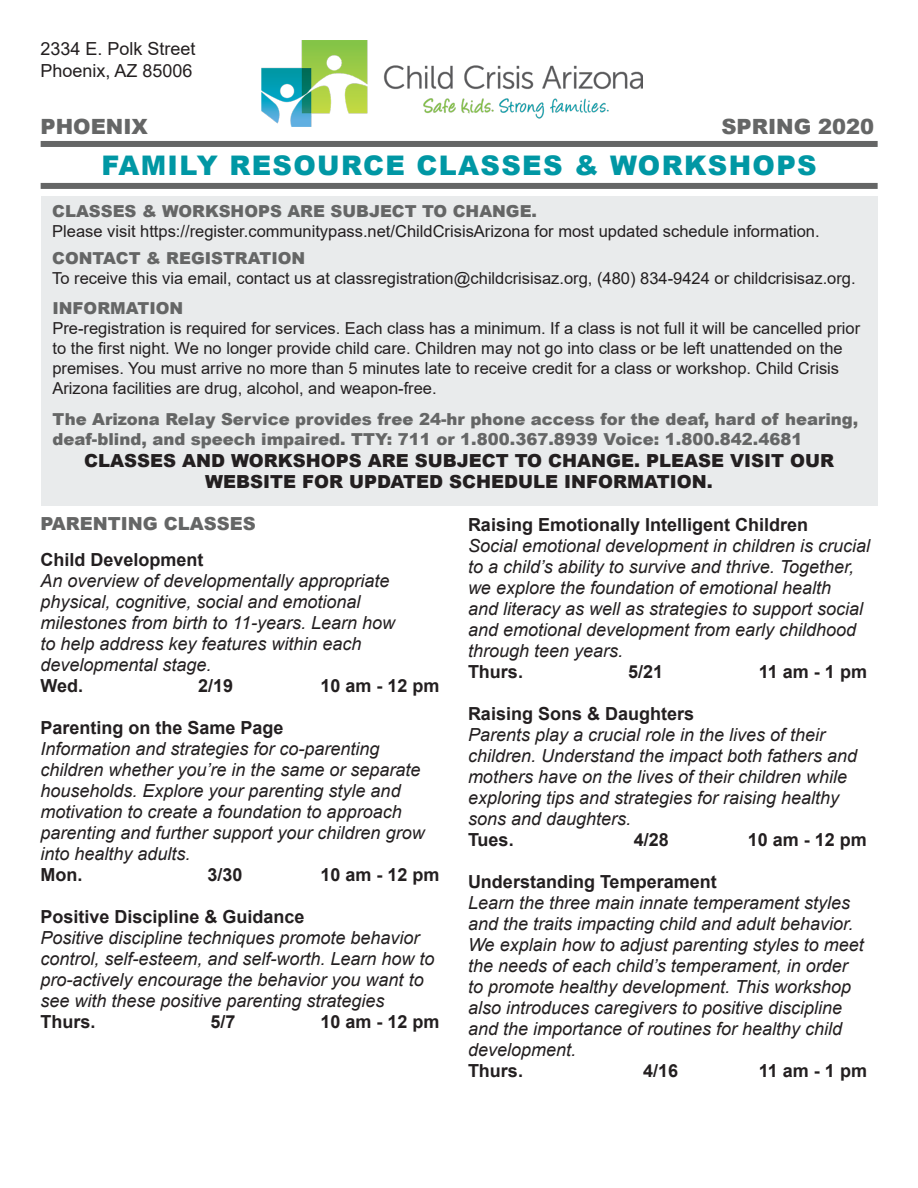
<style>
.page{position:relative;width:918px;height:1188px;background:#fff}
.page>*{position:absolute;margin:0;border:0;box-sizing:border-box;transform-origin:0 0}
.t1{font:900 27px "Arial";letter-spacing:.05em;color:#0097a4}
.t2{font:900 21px "Arial";color:#656666}
.t3{font:italic 18px/21px "Arial";color:#231f20}
.t4{font:700 18px "Arial";color:#231f20}
.t5{font:900 18px/21.6px "Arial";color:#231f20;text-align:center}
.t6{font:18px "Arial";color:#231f20}
.t7{font:900 18px "Arial";color:#656666}
.t8{font:16.5px/19.8px "Arial";color:#231f20}
.t9{font:900 16.5px/19.8px "Arial";color:#656666}
</style>
<div class="page">
<div style="left:41px;top:196px;width:837px;height:310px;background:#e9ebec"></div>
<img style="left:261px;top:40px;width:382px;height:87px">
<div style="left:41px;top:141px;width:837px;height:6px;background:#656666"></div>
<div style="left:41px;top:183px;width:837px;height:6px;background:#656666"></div>
<p class="t6" style="left:40px;top:37px;width:157px">2334 E. Polk Street</p>
<p class="t6" style="left:40px;top:58px;width:154px">Phoenix, AZ 85006</p>
<p class="t2" style="left:41px;top:111px;width:109px">PHOENIX</p>
<p class="t2" style="left:721px;top:111px;width:154px">SPRING 2020</p>
<p class="t1" style="left:102px;top:146px;width:717px">FAMILY RESOURCE CLASSES &amp; WORKSHOPS</p>
<p class="t9" style="left:52px;top:201px;width:486px">CLASSES &amp; WORKSHOPS ARE SUBJECT TO CHANGE.</p>
<p class="t8" style="left:52px;top:221px;width:769px">Please visit https://register.communitypass.net/ChildCrisisArizona for most updated schedule information.</p>
<p class="t9" style="left:52px;top:248px;width:255px">CONTACT &amp; REGISTRATION</p>
<p class="t8" style="left:52px;top:268px;width:805px">To receive this via email, contact us at classregistration@childcrisisaz.org, (480) 834-9424 or childcrisisaz.org.</p>
<p class="t9" style="left:52px;top:298px;width:132px">INFORMATION</p>
<p class="t8" style="left:52px;top:318px;width:809px">Pre-registration is required for services. Each class has a minimum. If a class is not full it will be cancelled prior to the first night. We no longer provide child care. Children may not go into class or be left unattended on the premises. You must arrive no more than 5 minutes late to receive credit for a class or workshop. Child Crisis Arizona facilities are drug, alcohol, and weapon-free.</p>
<p class="t9" style="left:52px;top:409px;width:807px">The Arizona Relay Service provides free 24-hr phone access for the deaf, hard of hearing, deaf-blind, and speech impaired. TTY: 711 or 1.800.367.8939 Voice: 1.800.842.4681</p>
<p class="t5" style="left:84px;top:449px;width:752px">CLASSES AND WORKSHOPS ARE SUBJECT TO CHANGE. PLEASE VISIT OUR<br>WEBSITE FOR UPDATED SCHEDULE INFORMATION.</p>
<p class="t7" style="left:40px;top:511px;width:217px">PARENTING CLASSES</p>
<p class="t4" style="left:40px;top:547px;width:165px">Child Development</p>
<p class="t3" style="left:40px;top:571px;width:356px">An overview of developmentally appropriate physical, cognitive, social and emotional milestones from birth to 11-years. Learn how to help address key features within each developmental stage.</p>
<p class="t4" style="left:40px;top:673px;width:44px">Wed.</p>
<p class="t4" style="left:198px;top:673px;width:37px">2/19</p>
<p class="t4" style="left:320px;top:673px;width:121px">10 am - 12 pm</p>
<p class="t4" style="left:40px;top:715px;width:245px">Parenting on the Same Page</p>
<p class="t3" style="left:40px;top:739px;width:386px">Information and strategies for co-parenting children whether you’re in the same or separate households. Explore your parenting style and motivation to create a foundation to approach parenting and further support your children grow into healthy adults.</p>
<p class="t4" style="left:40px;top:862px;width:43px">Mon.</p>
<p class="t4" style="left:208px;top:862px;width:37px">3/30</p>
<p class="t4" style="left:320px;top:862px;width:121px">10 am - 12 pm</p>
<p class="t4" style="left:40px;top:904px;width:266px">Positive Discipline &amp; Guidance</p>
<p class="t3" style="left:40px;top:928px;width:396px">Positive discipline techniques promote behavior control, self-esteem, and self-worth. Learn how to pro-actively encourage the behavior you want to see with these positive parenting strategies</p>
<p class="t4" style="left:40px;top:1009px;width:57px">Thurs.</p>
<p class="t4" style="left:211px;top:1009px;width:27px">5/7</p>
<p class="t4" style="left:320px;top:1009px;width:121px">10 am - 12 pm</p>
<p class="t4" style="left:468px;top:512px;width:342px">Raising Emotionally Intelligent Children</p>
<p class="t3" style="left:468px;top:535px;width:404px">Social emotional development in children is crucial to a child’s ability to survive and thrive. Together, we explore the foundation of emotional health<br>and literacy as well as strategies to support social and emotional development from early childhood through teen years.</p>
<p class="t4" style="left:468px;top:659px;width:57px">Thurs.</p>
<p class="t4" style="left:628px;top:659px;width:37px">5/21</p>
<p class="t4" style="left:759px;top:659px;width:110px">11 am - 1 pm</p>
<p class="t4" style="left:468px;top:701px;width:228px">Raising Sons &amp; Daughters</p>
<p class="t3" style="left:468px;top:724px;width:391px">Parents play a crucial role in the lives of their children. Understand the impact both fathers and mothers have on the lives of their children while exploring tips and strategies for raising healthy sons and daughters.</p>
<p class="t4" style="left:468px;top:827px;width:47px">Tues.</p>
<p class="t4" style="left:634px;top:827px;width:37px">4/28</p>
<p class="t4" style="left:748px;top:827px;width:121px">10 am - 12 pm</p>
<p class="t4" style="left:468px;top:869px;width:250px">Understanding Temperament</p>
<p class="t3" style="left:468px;top:892px;width:397px">Learn the three main innate temperament styles and the traits impacting child and adult behavior.<br>We explain how to adjust parenting styles to meet the needs of each child’s temperament, in order to promote healthy development. This workshop also introduces caregivers to positive discipline and the importance of routines for healthy child development.</p>
<p class="t4" style="left:468px;top:1058px;width:57px">Thurs.</p>
<p class="t4" style="left:643px;top:1058px;width:37px">4/16</p>
<p class="t4" style="left:759px;top:1058px;width:110px">11 am - 1 pm</p>
</div>
